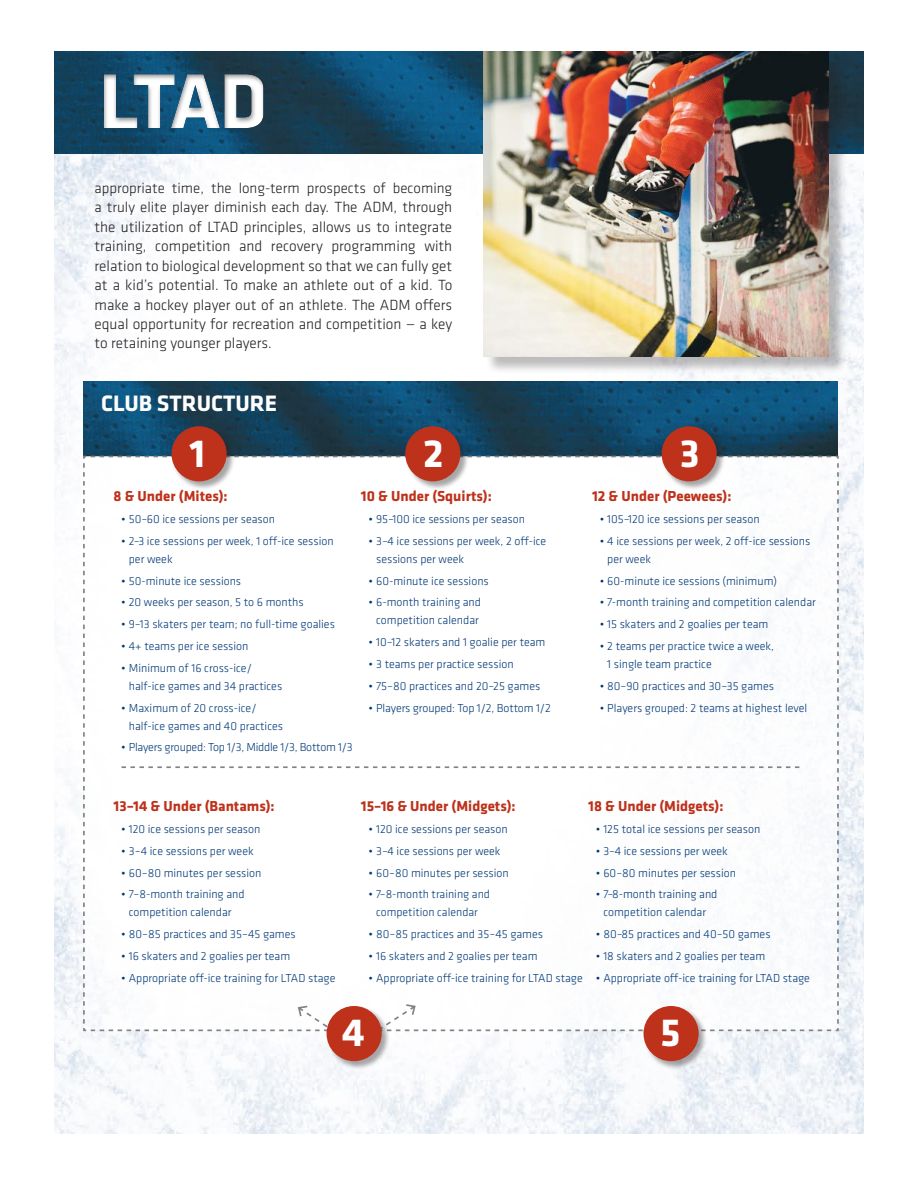
<style>
.page{position:relative;width:918px;height:1188px;background:#fff}
.page>*{position:absolute;margin:0;border:0;box-sizing:border-box;transform-origin:0 0}
.t1{font:700 80.85px "Klavika";color:#fff}
.t2{font:700 40.65px "Klavika";color:#fff}
.t3{font:700 23.1px "Klavika";color:#fff}
.t4{font:300 15.3px/19.5px "Klavika";color:#231f20;text-align:justify}
.t5{font:700 15px "Klavika";color:#be311a}
.t6{font:300 15px/19.5px "Klavika";color:#231f20}
.t7{font:300 12px/18px "Klavika";color:#003876}
.t8{font:300 12px "Klavika";letter-spacing:-.02em;color:#003876}
.s1{font-size:15.3px}
</style>
<div class="page">
<img style="left:55px;top:154px;width:809px;height:980px">
<img style="left:55px;top:51px;width:809px;height:103px">
<div style="left:96px;top:42px;width:272px;height:112px;background:#231f20;opacity:.5"></div>
<img style="left:83px;top:381px;width:755px;height:74px">
<div style="left:643px;top:1006px;width:64px;height:64px;background:#231f20;opacity:.4"></div>
<div style="left:644px;top:1006px;width:55px;height:55px;background:#be311a;border-radius:50%"></div>
<div style="left:326px;top:1006px;width:64px;height:64px;background:#231f20;opacity:.4"></div>
<div style="left:327px;top:1006px;width:55px;height:55px;background:#be311a;border-radius:50%"></div>
<div style="left:405px;top:426px;width:64px;height:64px;background:#231f20;opacity:.4"></div>
<div style="left:405px;top:426px;width:55px;height:55px;background:#be311a;border-radius:50%"></div>
<div style="left:661px;top:426px;width:65px;height:64px;background:#231f20;opacity:.4"></div>
<div style="left:662px;top:426px;width:55px;height:55px;background:#be311a;border-radius:50%"></div>
<div style="left:171px;top:426px;width:64px;height:64px;background:#231f20;opacity:.4"></div>
<div style="left:172px;top:426px;width:55px;height:55px;background:#be311a;border-radius:50%"></div>
<div style="left:485px;top:54px;width:362px;height:321px;background:#231f20;opacity:.3"></div>
<img style="left:483px;top:51px;width:345px;height:305px">
<svg style="left:83px;top:456px;width:756px;height:579px"></svg>
<h1 class="t1" style="left:99px;top:43px;width:170px">LTAD</h1>
<p class="t6" style="left:94px;top:178px;width:359px">appropriate time, the long-term prospects of becoming a truly elite player diminish each day. <span class="s1">The ADM, through</span></p>
<p class="t4" style="left:95px;top:217px;width:359px">the utilization of LTAD principles, allows us to integrate training, competition and recovery programming with relation to biological development so that we can fully get at a kid’s potential. To make an athlete out of a kid. To make a hockey player out of an athlete. The ADM offers equal opportunity for recreation and competition — a key to retaining younger players.</p>
<h3 class="t3" style="left:101px;top:386px;width:178px">CLUB STRUCTURE</h3>
<h2 class="t2" style="left:189px;top:424px;width:17px">1</h2>
<h2 class="t2" style="left:423px;top:424px;width:22px">2</h2>
<h2 class="t2" style="left:680px;top:424px;width:21px">3</h2>
<p class="t5" style="left:114px;top:485px;width:116px">8 &amp; Under (Mites):</p>
<p class="t7" style="left:121px;top:510px;width:155px">• 50–60 ice sessions per season</p>
<p class="t7" style="left:129px;top:532px;width:206px;text-indent:-8px">• 2–3 ice sessions per week, 1 off-ice session per week</p>
<p class="t7" style="left:121px;top:572px;width:121px">• 50-minute ice sessions</p>
<p class="t7" style="left:121px;top:593px;width:184px">• 20 weeks per season, 5 to 6 months</p>
<p class="t7" style="left:121px;top:615px;width:215px">• 9–13 skaters per team; no full-time goalies</p>
<p class="t7" style="left:121px;top:637px;width:129px">• 4+ teams per ice session</p>
<p class="t7" style="left:129px;top:659px;width:155px;text-indent:-8px">• Minimum of 16 cross-ice/ half-ice games and 34 practices</p>
<p class="t7" style="left:129px;top:698px;width:156px;text-indent:-8px">• Maximum of 20 cross-ice/ half-ice games and 40 practices</p>
<p class="t8" style="left:121px;top:740px;width:233px">• Players grouped: Top 1/3, Middle 1/3, Bottom 1/3</p>
<p class="t5" style="left:361px;top:485px;width:132px">10 &amp; Under (Squirts):</p>
<p class="t7" style="left:369px;top:510px;width:158px">• 95–100 ice sessions per season</p>
<p class="t7" style="left:376px;top:532px;width:172px;text-indent:-8px">• 3–4 ice sessions per week, 2 off-ice sessions per week</p>
<p class="t7" style="left:369px;top:572px;width:122px">• 60-minute ice sessions</p>
<p class="t7" style="left:369px;top:593px;width:114px;text-align:center">• 6-month training and competition calendar</p>
<p class="t7" style="left:369px;top:633px;width:178px">• 10–12 skaters and 1 goalie per team</p>
<p class="t7" style="left:369px;top:655px;width:147px">• 3 teams per practice session</p>
<p class="t7" style="left:369px;top:677px;width:173px">• 75–80 practices and 20–25 games</p>
<p class="t7" style="left:369px;top:698px;width:184px">• Players grouped: Top 1/2, Bottom 1/2</p>
<p class="t5" style="left:592px;top:485px;width:141px">12 &amp; Under (Peewees):</p>
<p class="t7" style="left:600px;top:510px;width:161px">• 105–120 ice sessions per season</p>
<p class="t7" style="left:607px;top:532px;width:205px;text-indent:-8px">• 4 ice sessions per week, 2 off-ice sessions per week</p>
<p class="t7" style="left:600px;top:572px;width:179px">• 60-minute ice sessions (minimum)</p>
<p class="t7" style="left:600px;top:593px;width:218px">• 7-month training and competition calendar</p>
<p class="t7" style="left:600px;top:615px;width:170px">• 15 skaters and 2 goalies per team</p>
<p class="t7" style="left:607px;top:637px;width:168px;text-indent:-8px">• 2 teams per practice twice a week,<br>1 single team practice</p>
<p class="t7" style="left:600px;top:677px;width:176px">• 80–90 practices and 30–35 games</p>
<p class="t7" style="left:600px;top:698px;width:209px">• Players grouped: 2 teams at highest level</p>
<p class="t5" style="left:114px;top:795px;width:163px">13–14 &amp; Under (Bantams):</p>
<p class="t7" style="left:121px;top:820px;width:141px">• 120 ice sessions per season</p>
<p class="t7" style="left:121px;top:842px;width:134px">• 3–4 ice sessions per week</p>
<p class="t7" style="left:121px;top:864px;width:142px">• 60–80 minutes per session</p>
<p class="t7" style="left:121px;top:885px;width:125px;text-align:center">• 7–8-month training and competition calendar</p>
<p class="t7" style="left:121px;top:925px;width:176px">• 80–85 practices and 35–45 games</p>
<p class="t7" style="left:121px;top:947px;width:170px">• 16 skaters and 2 goalies per team</p>
<p class="t7" style="left:121px;top:969px;width:216px">• Appropriate off-ice training for LTAD stage</p>
<p class="t5" style="left:361px;top:795px;width:156px">15–16 &amp; Under (Midgets):</p>
<p class="t7" style="left:369px;top:820px;width:141px">• 120 ice sessions per season</p>
<p class="t7" style="left:369px;top:842px;width:134px">• 3–4 ice sessions per week</p>
<p class="t7" style="left:369px;top:864px;width:142px">• 60–80 minutes per session</p>
<p class="t7" style="left:369px;top:885px;width:123px;text-align:center">• 7–8-month training and competition calendar</p>
<p class="t7" style="left:369px;top:925px;width:176px">• 80–85 practices and 35–45 games</p>
<p class="t7" style="left:369px;top:947px;width:170px">• 16 skaters and 2 goalies per team</p>
<p class="t7" style="left:369px;top:969px;width:216px">• Appropriate off-ice training for LTAD stage</p>
<p class="t5" style="left:588px;top:795px;width:137px">18 &amp; Under (Midgets):</p>
<p class="t7" style="left:596px;top:820px;width:166px">• 125 total ice sessions per season</p>
<p class="t7" style="left:596px;top:842px;width:134px">• 3–4 ice sessions per week</p>
<p class="t7" style="left:596px;top:864px;width:142px">• 60–80 minutes per session</p>
<p class="t7" style="left:596px;top:885px;width:123px;text-align:center">• 7–8-month training and competition calendar</p>
<p class="t7" style="left:596px;top:925px;width:176px">• 80–85 practices and 40–50 games</p>
<p class="t7" style="left:596px;top:947px;width:171px">• 18 skaters and 2 goalies per team</p>
<p class="t7" style="left:596px;top:969px;width:216px">• Appropriate off-ice training for LTAD stage</p>
<h2 class="t2" style="left:342px;top:1003px;width:24px">4</h2>
<h2 class="t2" style="left:660px;top:1003px;width:22px">5</h2>
</div>
